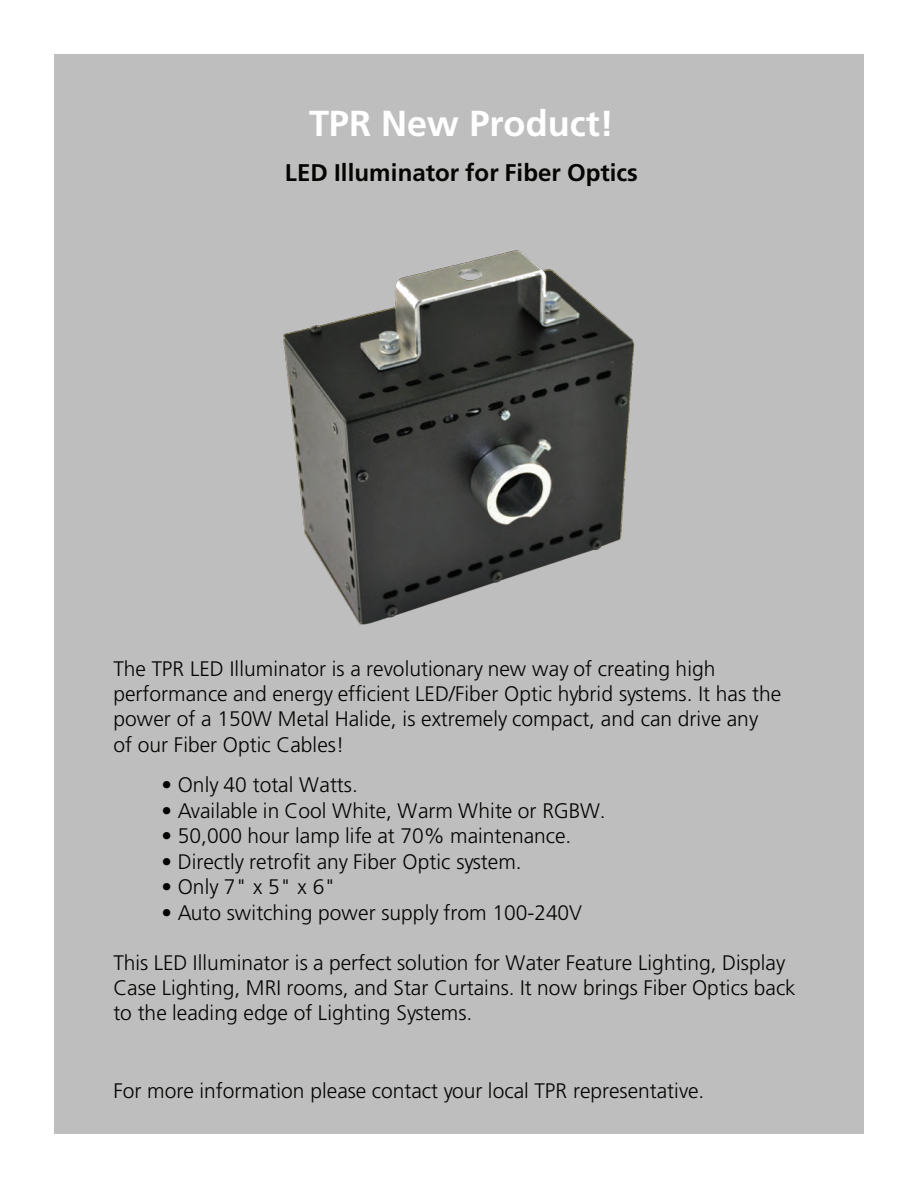
<style>
.page{position:relative;width:918px;height:1188px;background:#fff}
.page>*{position:absolute;margin:0;border:0;box-sizing:border-box;transform-origin:0 0}
.t1{font:700 36.15px "Frutiger LT Std";color:#fff}
.t2{font:700 24.15px "Frutiger LT Std";color:#040503}
.t3{font:300 21px/25.2px "Frutiger LT Std";color:#040503}
.t4{font:300 21px "Frutiger";color:#040503}
</style>
<div class="page">
<div style="left:54px;top:54px;width:810px;height:1080px;background:#bfbebe"></div>
<img style="left:283px;top:250px;width:352px;height:375px">
<h1 class="t1" style="left:309px;top:102px;width:306px">TPR New Product!</h1>
<p class="t2" style="left:285px;top:158px;width:355px">LED Illuminator for Fiber Optics</p>
<p class="t3" style="left:113px;top:656px;width:669px">The TPR LED Illuminator is a revolutionary new way of creating high performance and energy efficient LED/Fiber Optic hybrid systems. It has the power of a 150W Metal Halide, is extremely compact, and can drive any of our Fiber Optic Cables!</p>
<p class="t3" style="left:161px;top:773px;width:198px">• Only 40 total Watts.</p>
<p class="t3" style="left:161px;top:798px;width:446px">• Available in Cool White, Warm White or RGBW.</p>
<p class="t3" style="left:161px;top:824px;width:412px">• 50,000 hour lamp life at 70% maintenance.</p>
<p class="t3" style="left:161px;top:849px;width:362px">• Directly retrofit any Fiber Optic system.</p>
<p class="t3" style="left:161px;top:875px;width:176px">• Only 7" x 5" x 6"</p>
<p class="t3" style="left:161px;top:900px;width:422px">• Auto switching power supply from 100-240V</p>
<p class="t3" style="left:113px;top:950px;width:684px">This LED Illuminator is a perfect solution for Water Feature Lighting, Display<br>Case Lighting, MRI rooms, and Star Curtains. It now brings Fiber Optics back to the leading edge of Lighting Systems.</p>
<p class="t4" style="left:113px;top:1079px;width:592px">For more information please contact your local TPR representative.</p>
</div>
